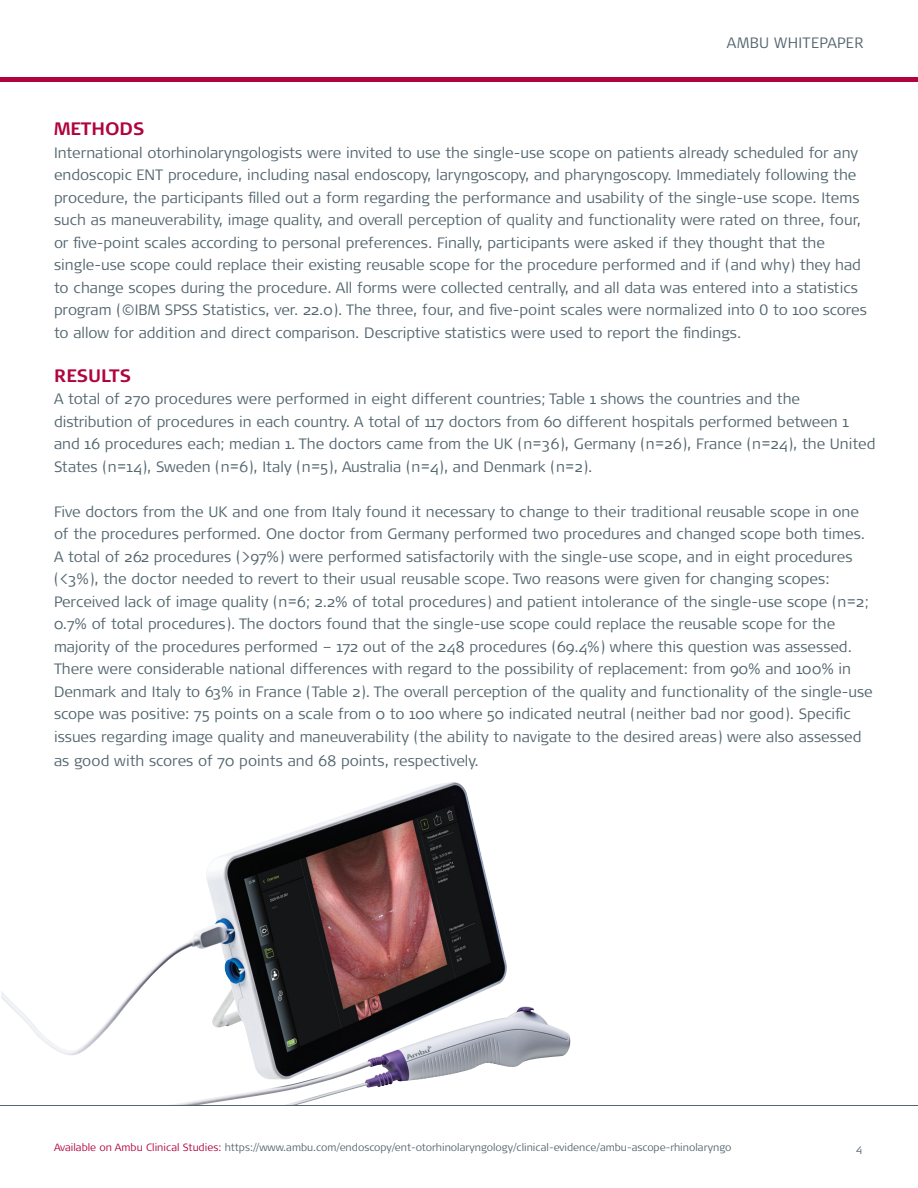
<style>
.page{position:relative;width:918px;height:1188px;background:#fff}
.page>*{position:absolute;margin:0;border:0;box-sizing:border-box;transform-origin:0 0}
.t1{font:700 18px "Signa OT";color:#b0043d}
.t2{font:300 15px/22.5px "Signa OT";color:#53656e}
.t3{font:300 15px "Signa OT";letter-spacing:.025em;color:#53656e}
.t4{font:300 10.5px "Signa OT";color:#53656e}
.s1{color:#b0043d}
</style>
<div class="page">
<div style="left:0;top:77px;width:918px;height:5px;background:#b0043d"></div>
<img style="left:1px;top:782px;width:524px;height:324px">
<hr style="left:0;top:1106px;width:918px;height:1px;background:#53656e">
<p class="t3" style="left:727px;top:34px;width:138px">AMBU WHITEPAPER</p>
<p class="t1" style="left:54px;top:119px;width:92px">METHODS</p>
<p class="t2" style="left:54px;top:141px;width:815px">International otorhinolaryngologists were invited to use the single-use scope on patients already scheduled for any endoscopic ENT procedure, including nasal endoscopy, laryngoscopy, and pharyngoscopy. Immediately following the procedure, the participants filled out a form regarding the performance and usability of the single-use scope. Items such as maneuverability, image quality, and overall perception of quality and functionality were rated on three, four, or five-point scales according to personal preferences. Finally, participants were asked if they thought that the single-use scope could replace their existing reusable scope for the procedure performed and if (and why) they had to change scopes during the procedure. All forms were collected centrally, and all data was entered into a statistics program (©IBM SPSS Statistics, ver. 22.0). The three, four, and five-point scales were normalized into 0 to 100 scores to allow for addition and direct comparison. Descriptive statistics were used to report the findings.</p>
<p class="t1" style="left:54px;top:365px;width:79px">RESULTS</p>
<p class="t2" style="left:54px;top:388px;width:823px">A total of 270 procedures were performed in eight different countries; Table 1 shows the countries and the distribution of procedures in each country. A total of 117 doctors from 60 different hospitals performed between 1 and 16 procedures each; median 1. The doctors came from the UK (n=36), Germany (n=26), France (n=24), the United States (n=14), Sweden (n=6), Italy (n=5), Australia (n=4), and Denmark (n=2).</p>
<p class="t2" style="left:54px;top:500px;width:820px">Five doctors from the UK and one from Italy found it necessary to change to their traditional reusable scope in one of the procedures performed. One doctor from Germany performed two procedures and changed scope both times.<br>A total of 262 procedures (&gt;97%) were performed satisfactorily with the single-use scope, and in eight procedures (&lt;3%), the doctor needed to revert to their usual reusable scope. Two reasons were given for changing scopes:<br>Perceived lack of image quality (n=6; 2.2% of total procedures) and patient intolerance of the single-use scope (n=2; 0.7% of total procedures). The doctors found that the single-use scope could replace the reusable scope for the majority of the procedures performed – 172 out of the 248 procedures (69.4%) where this question was assessed.<br>There were considerable national differences with regard to the possibility of replacement: from 90% and 100% in Denmark and Italy to 63% in France (Table 2). The overall perception of the quality and functionality of the single-use scope was positive: 75 points on a scale from 0 to 100 where 50 indicated neutral (neither bad nor good). Specific issues regarding image quality and maneuverability (the ability to navigate to the desired areas) were also assessed</p>
<p class="t2" style="left:54px;top:749px;width:426px">as good with scores of 70 points and 68 points, respectively.</p>
<p class="t4" style="left:54px;top:1141px;width:679px"><span class="s1">Available on Ambu Clinical Studies:</span> https://www.ambu.com/endoscopy/ent-otorhinolaryngology/clinical-evidence/ambu-ascope-rhinolaryngo</p>
<p class="t4" style="left:856px;top:1142px;width:7px">4</p>
</div>
